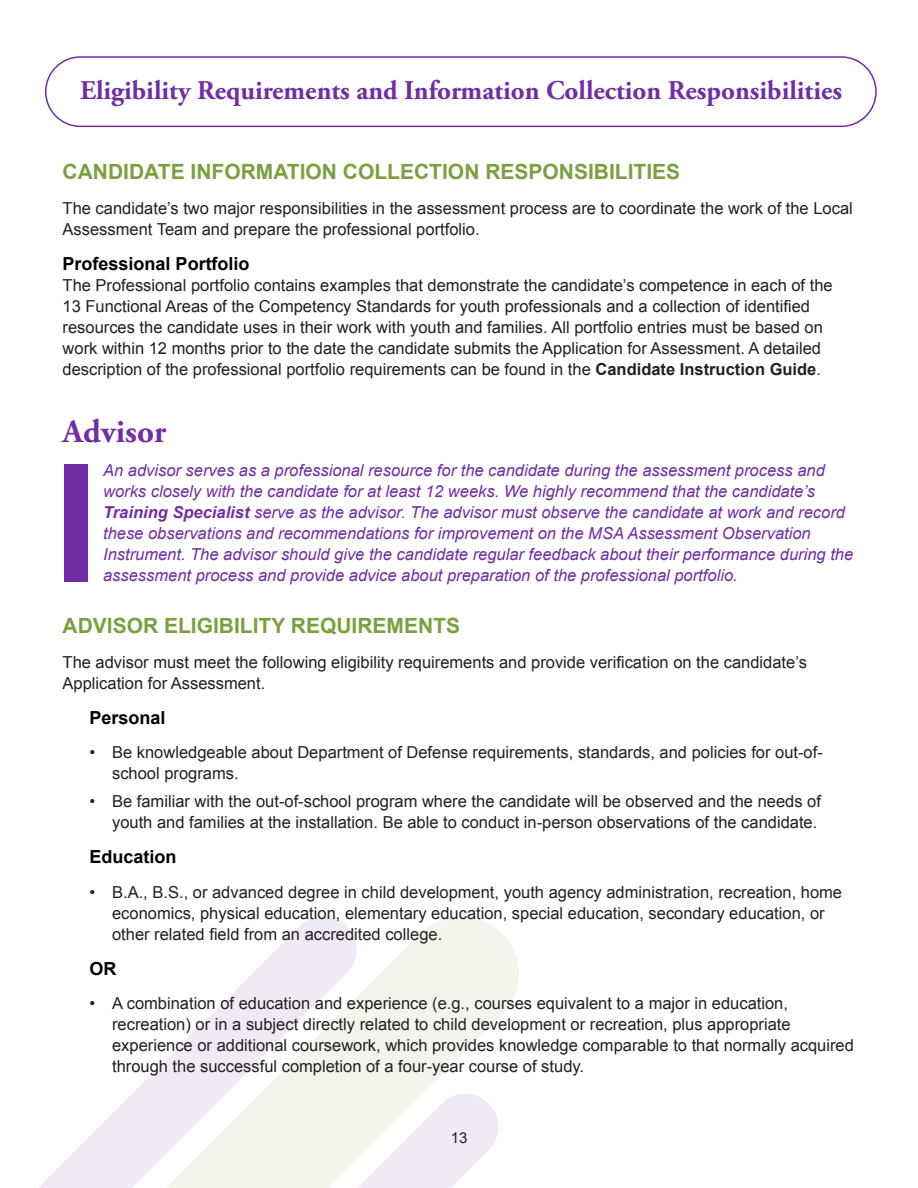
<style>
.page{position:relative;width:918px;height:1188px;background:#fff}
.page>*{position:absolute;margin:0;border:0;box-sizing:border-box;transform-origin:0 0}
.Heading_1_Purple{font:700 33px "Adobe Garamond Pro";color:#712da5}
.Super_A-Head_White{font:700 27px "Adobe Garamond Pro";color:#712da5}
.Heading_2{font:700 21px "Arial";color:#7ba03f}
.Heading_3{font:700 18px "Arial";color:#000}
.Bullets{font:16.5px/21px "Arial";color:#231f20}
.Body{font:16.5px/21px "Arial";color:#231f20}
.Body-2{font:italic 16.5px/21px "Arial";color:#712da5}
.t1{font:15px "Arial";color:#231f20}
.s1{font-weight:700}
</style>
<div class="page">
<svg style="left:360px;top:917px;width:159px;height:271px;fill:#f2f5ec"></svg>
<svg style="left:39px;top:916px;width:321px;height:272px"></svg>
<div style="left:45px;top:56px;width:832px;height:71px;border:2px solid #712da5;border-radius:35px"></div>
<div style="left:64px;top:464px;width:24px;height:118px;background:#712da5"></div>
<p class="Super_A-Head_White" style="left:80px;top:74px;width:763px">Eligibility Requirements and Information Collection Responsibilities</p>
<p class="Heading_2" style="left:63px;top:158px;width:619px">CANDIDATE INFORMATION COLLECTION RESPONSIBILITIES</p>
<p class="Body" style="left:63px;top:198px;width:792px">The candidate’s two major responsibilities in the assessment process are to coordinate the work of the Local<br>Assessment Team and prepare the professional portfolio.</p>
<p class="Heading_3" style="left:63px;top:252px;width:189px">Professional Portfolio</p>
<p class="Body" style="left:63px;top:275px;width:772px">The Professional portfolio contains examples that demonstrate the candidate’s competence in each of the 13 Functional Areas of the Competency Standards for youth professionals and a collection of identified resources the candidate uses in their work with youth and families. All portfolio entries must be based on work within 12 months prior to the date the candidate submits the Application for Assessment. A detailed description of the professional portfolio requirements can be found in the <span class="s1">Candidate Instruction Guide</span>.</p>
<p class="Heading_1_Purple" style="left:63px;top:412px;width:105px">Advisor</p>
<p class="Body-2" style="left:103px;top:460px;width:752px">An advisor serves as a professional resource for the candidate during the assessment process and works closely with the candidate for at least 12 weeks. We highly recommend that the candidate’s <span class="s1">Training Specialist</span> serve as the advisor. The advisor must observe the candidate at work and record these observations and recommendations for improvement on the MSA Assessment Observation Instrument. The advisor should give the candidate regular feedback about their performance during the assessment process and provide advice about preparation of the professional portfolio.</p>
<p class="Heading_2" style="left:63px;top:612px;width:399px">ADVISOR ELIGIBILITY REQUIREMENTS</p>
<p class="Body" style="left:63px;top:652px;width:746px">The advisor must meet the following eligibility requirements and provide verification on the candidate’s<br>Application for Assessment.</p>
<p class="Heading_3" style="left:90px;top:706px;width:78px">Personal</p>
<p class="Bullets" style="left:112px;top:742px;width:712px;text-indent:-22px">• Be knowledgeable about Department of Defense requirements, standards, and policies for out-of&shy;school programs.</p>
<p class="Bullets" style="left:90px;top:791px;width:733px;text-align:right">• Be familiar with the out-of-school program where the candidate will be observed and the needs of youth and families at the installation. Be able to conduct in-person observations of the candidate.</p>
<p class="Heading_3" style="left:90px;top:845px;width:89px">Education</p>
<p class="Bullets" style="left:112px;top:882px;width:732px;text-indent:-22px">• B.A., B.S., or advanced degree in child development, youth agency administration, recreation, home economics, physical education, elementary education, special education, secondary education, or other related field from an accredited college.</p>
<p class="Heading_3" style="left:90px;top:957px;width:28px">OR</p>
<p class="Bullets" style="left:112px;top:993px;width:743px;text-indent:-22px">• A combination of education and experience (e.g., courses equivalent to a major in education, recreation) or in a subject directly related to child development or recreation, plus appropriate experience or additional coursework, which provides knowledge comparable to that normally acquired through the successful completion of a four-year course of study.</p>
<p class="t1" style="left:451px;top:1128px;width:18px">13</p>
</div>
